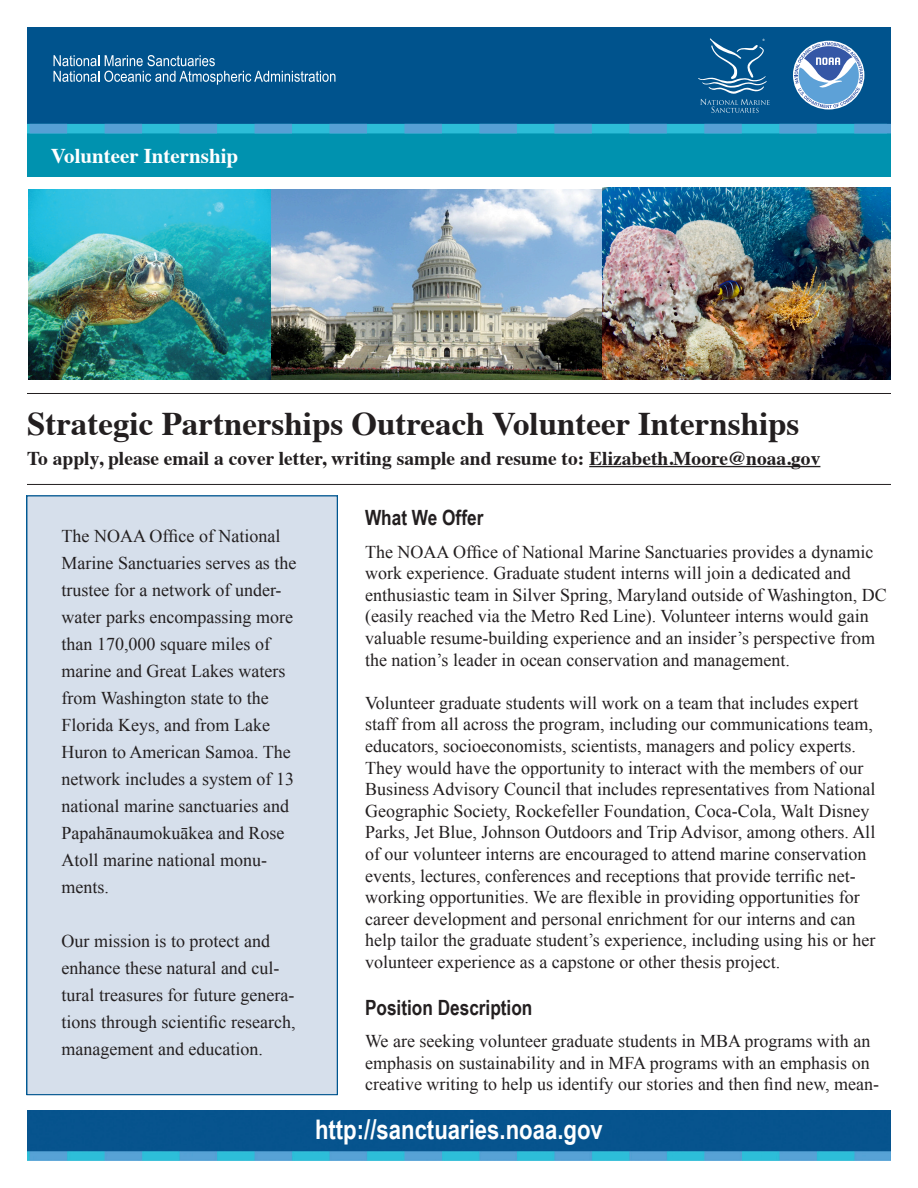
<style>
.page{position:relative;width:918px;height:1188px;background:#fff}
.page>*{position:absolute;margin:0;border:0;box-sizing:border-box;transform-origin:0 0}
.t1{font:700 33px "Times";color:#231f20}
.t2{font:700 27px "Arial Narrow";color:#fff}
.t3{font:700 21px "Arial Narrow";color:#231f20}
.t4{font:700 21px "Times";color:#fff}
.t5{font:700 19.5px "Times";color:#231f20}
.Body{font:18px/21.6px "Times New Roman";color:#231f20}
</style>
<div class="page">
<div style="left:27px;top:130px;width:864px;height:47px;background:#0092af"></div>
<div style="left:27px;top:27px;width:864px;height:98px;background:#00538d"></div>
<svg style="left:54px;top:55px;width:281px;height:30px"></svg>
<svg style="left:30px;top:124px;width:861px;height:9px;background:#41add6"></svg>
<svg style="left:795px;top:42px;width:68px;height:66px;background:#729cc9"></svg>
<svg style="left:698px;top:38px;width:72px;height:75px"></svg>
<img style="left:28px;top:189px;width:254px;height:191px">
<hr style="left:27px;top:393px;width:864px;height:1px;background:#231f20">
<hr style="left:589px;top:466px;width:231px;height:1px;background:#231f20">
<hr style="left:27px;top:484px;width:864px;height:1px;background:#231f20">
<img style="left:27px;top:1110px;width:864px;height:51px">
<img style="left:271px;top:189px;width:332px;height:190px">
<img style="left:603px;top:188px;width:287px;height:191px">
<p class="t4" style="left:51px;top:136px;width:189px">Volunteer Internship</p>
<p class="t1" style="left:27px;top:392px;width:774px">Strategic Partnerships Outreach Volunteer Internships</p>
<p class="t5" style="left:27px;top:440px;width:795px">To apply, please email a cover letter, writing sample and resume to: Elizabeth.Moore@noaa.gov</p>
<p class="Body" style="left:62px;top:522px;width:236px;line-height:27px">The NOAA Office of National<br>Marine Sanctuaries serves as the trustee for a network of under&shy;water parks encompassing more than 170,000 square miles of marine and Great Lakes waters from Washington state to the<br>Florida Keys, and from Lake<br>Huron to American Samoa. The network includes a system of 13 national marine sanctuaries and<br>Papahānaumokuākea and Rose<br>Atoll marine national monu&shy;ments.</p>
<p class="Body" style="left:62px;top:927px;width:235px;line-height:27px">Our mission is to protect and enhance these natural and cul&shy;tural treasures for future genera&shy;tions through scientific research, management and education.</p>
<p class="t3" style="left:365px;top:502px;width:120px">What We Offer</p>
<p class="Body" style="left:365px;top:541px;width:523px">The NOAA Office of National Marine Sanctuaries provides a dynamic work experience. Graduate student interns will join a dedicated and enthusiastic team in Silver Spring, Maryland outside of Washington, DC (easily reached via the Metro Red Line). Volunteer interns would gain valuable resume-building experience and an insider’s perspective from the nation’s leader in ocean conservation and management.</p>
<p class="Body" style="left:365px;top:692px;width:512px">Volunteer graduate students will work on a team that includes expert staff from all across the program, including our communications team, educators, socioeconomists, scientists, managers and policy experts.<br>They would have the opportunity to interact with the members of our Business Advisory Council that includes representatives from National Geographic Society, Rockefeller Foundation, Coca-Cola, Walt Disney Parks, Jet Blue, Johnson Outdoors and Trip Advisor, among others. All of our volunteer interns are encouraged to attend marine conservation events, lectures, conferences and receptions that provide terrific net&shy;working opportunities. We are flexible in providing opportunities for career development and personal enrichment for our interns and can help tailor the graduate student’s experience, including using his or her volunteer experience as a capstone or other thesis project.</p>
<p class="t3" style="left:365px;top:992px;width:169px">Position Description</p>
<p class="Body" style="left:365px;top:1030px;width:516px">We are seeking volunteer graduate students in MBA programs with an emphasis on sustainability and in MFA programs with an emphasis on creative writing to help us identify our stories and then find new, mean-</p>
<p class="t2" style="left:315px;top:1109px;width:289px">http://sanctuaries.noaa.gov</p>
</div>
